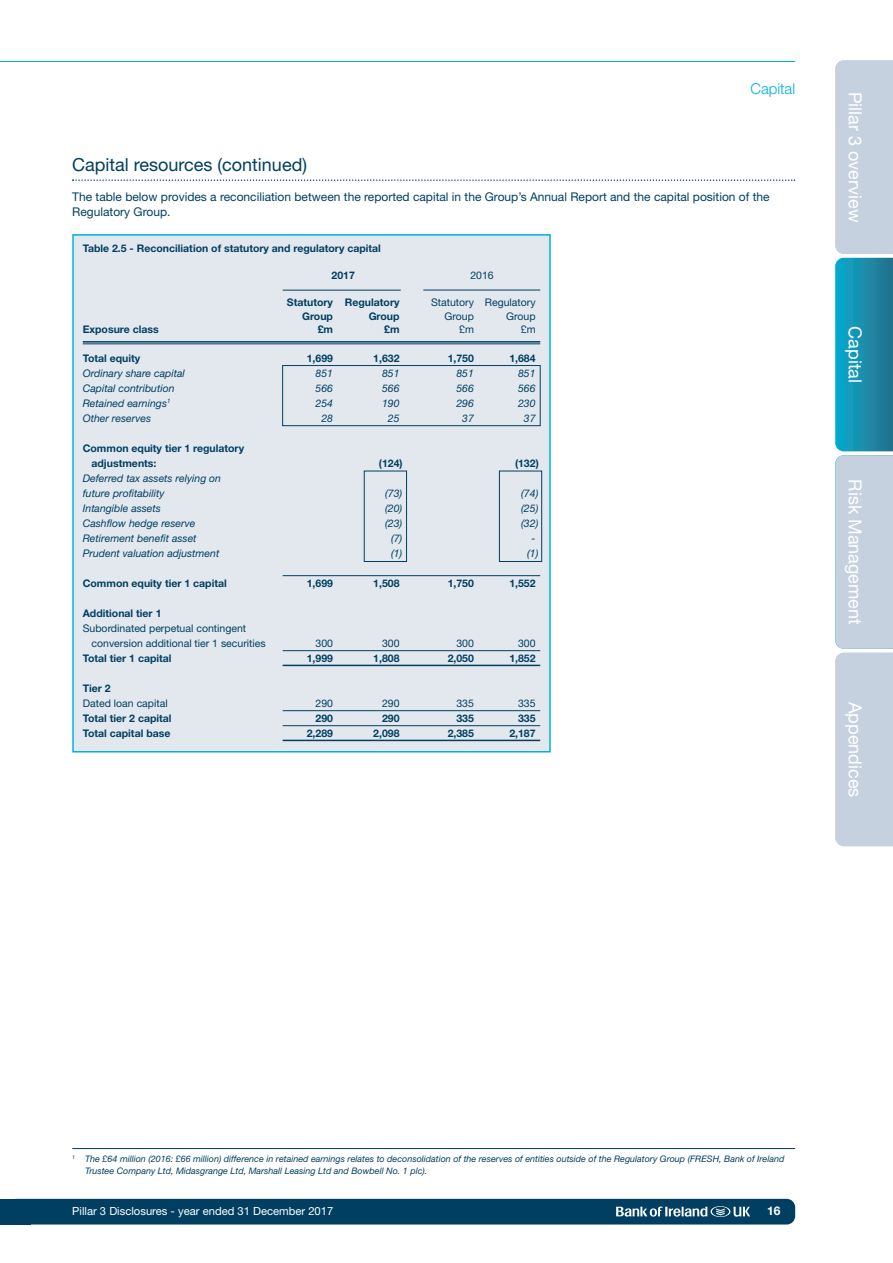
<style>
.page{position:relative;width:893px;height:1263px;background:#fff}
.page>*{position:absolute;margin:0;border:0;box-sizing:border-box;transform-origin:0 0}
.t1{font:18px "Helvetica Neue LT";color:#fff}
.t2{font:18px "Helvetica Neue LT";color:#003f61}
.t3{font:300 15px "Helvetica Neue LT";color:#00afdc}
.t4{font:12px/15px "Helvetica Neue LT";color:#003f61}
.t5{font:700 12px "Helvetica Neue LT";color:#fff}
.t6{font:11.25px "Helvetica Neue LT";color:#fff}
.t7{font:700 10.5px/15px "Helvetica Neue LT";color:#003f61}
.t8{font:italic 10.5px/15px "Helvetica Neue LT";color:#003f61}
.t9{font:10.5px/15px "Helvetica Neue LT";color:#003f61}
.t10{font:italic 9px/12px "Helvetica Neue LT";color:#003f61}
</style>
<div class="page">
<hr style="left:0;top:61px;width:795px;height:1px;background:#00afdc">
<div style="left:8px;top:1199px;width:787px;height:25px;background:#003f61;border-radius:9px"></div>
<div style="left:0;top:1199px;width:31px;height:25px;background:#003f61"></div>
<svg style="left:616px;top:1206px;width:134px;height:11px"></svg>
<svg style="left:72px;top:179px;width:723px;height:2px"></svg>
<div style="left:74px;top:236px;width:475px;height:515px;background:#e3e8ef"></div>
<div style="left:72px;top:234px;width:479px;height:518px;border:2px solid #00afdc"></div>
<hr style="left:283px;top:290px;width:118px;height:1px;background:#003f61">
<hr style="left:423px;top:290px;width:117px;height:1px;background:#003f61">
<hr style="left:83px;top:341px;width:457px;height:2px;background:#003f61">
<hr style="left:83px;top:344px;width:457px;height:1px;background:#003f61">
<hr style="left:283px;top:575px;width:257px;height:1px;background:#003f61">
<hr style="left:283px;top:650px;width:257px;height:1px;background:#003f61">
<hr style="left:283px;top:665px;width:257px;height:1px;background:#003f61">
<hr style="left:283px;top:710px;width:257px;height:1px;background:#003f61">
<hr style="left:283px;top:725px;width:257px;height:1px;background:#003f61">
<hr style="left:283px;top:740px;width:257px;height:1px;background:#003f61">
<div style="left:499px;top:471px;width:43px;height:91px;border:1px solid #003f61"></div>
<div style="left:364px;top:471px;width:43px;height:91px;border:1px solid #003f61"></div>
<div style="left:282px;top:365px;width:259px;height:61px;border:1px solid #003f61"></div>
<hr style="left:72px;top:1148px;width:723px;height:1px;background:#003f61">
<svg style="left:835px;top:60px;width:58px;height:786px;background:#9bc1d2"></svg>
<h2 class="t3" style="left:750px;top:83px;width:46px">Capital</h2>
<h1 class="t2" style="left:72px;top:158px;width:236px">Capital resources (continued)</h1>
<p class="t4" style="left:72px;top:190px;width:699px">The table below provides a reconciliation between the reported capital in the Group’s Annual Report and the capital position of the<br>Regulatory Group.</p>
<p class="t7" style="left:83px;top:242px;width:300px">Table 2.5 - Reconciliation of statutory and regulatory capital</p>
<p class="t7" style="left:332px;top:269px;width:25px">2017</p>
<p class="t9" style="left:470px;top:269px;width:25px">2016</p>
<p class="t7" style="left:287px;top:296px;width:114px">Statutory Regulatory</p>
<p class="t9" style="left:431px;top:296px;width:106px">Statutory Regulatory</p>
<p class="t7" style="left:302px;top:309px;width:32px">Group</p>
<p class="t7" style="left:369px;top:309px;width:32px">Group</p>
<p class="t9" style="left:445px;top:309px;width:31px">Group</p>
<p class="t9" style="left:506px;top:309px;width:31px">Group</p>
<p class="t7" style="left:83px;top:323px;width:78px">Exposure class</p>
<p class="t7" style="left:318px;top:323px;width:17px">£m</p>
<p class="t7" style="left:384px;top:323px;width:17px">£m</p>
<p class="t9" style="left:459px;top:323px;width:16px">£m</p>
<p class="t9" style="left:521px;top:323px;width:16px">£m</p>
<p class="t7" style="left:83px;top:351px;width:59px">Total equity</p>
<p class="t7" style="left:307px;top:351px;width:28px">1,699</p>
<p class="t7" style="left:373px;top:351px;width:28px">1,632</p>
<p class="t7" style="left:448px;top:351px;width:28px">1,750</p>
<p class="t7" style="left:509px;top:351px;width:28px">1,684</p>
<p class="t8" style="left:83px;top:366px;width:104px">Ordinary share capital</p>
<p class="t8" style="left:316px;top:366px;width:19px">851</p>
<p class="t8" style="left:382px;top:366px;width:19px">851</p>
<p class="t8" style="left:456px;top:366px;width:19px">851</p>
<p class="t8" style="left:518px;top:366px;width:19px">851</p>
<p class="t8" style="left:83px;top:381px;width:93px">Capital contribution</p>
<p class="t8" style="left:316px;top:381px;width:19px">566</p>
<p class="t8" style="left:382px;top:381px;width:19px">566</p>
<p class="t8" style="left:456px;top:381px;width:19px">566</p>
<p class="t8" style="left:518px;top:381px;width:19px">566</p>
<p class="t8" style="left:83px;top:396px;width:89px">Retained earnings<sup>1</sup></p>
<p class="t8" style="left:316px;top:396px;width:19px">254</p>
<p class="t8" style="left:382px;top:396px;width:19px">190</p>
<p class="t8" style="left:456px;top:396px;width:19px">296</p>
<p class="t8" style="left:518px;top:396px;width:19px">230</p>
<p class="t8" style="left:83px;top:411px;width:70px">Other reserves</p>
<p class="t8" style="left:321px;top:411px;width:13px">28</p>
<p class="t8" style="left:388px;top:411px;width:13px">25</p>
<p class="t8" style="left:462px;top:411px;width:13px">37</p>
<p class="t8" style="left:524px;top:411px;width:13px">37</p>
<p class="t7" style="left:92px;top:441px;width:154px;text-indent:-9px">Common equity tier 1 regulatory adjustments:</p>
<p class="t7" style="left:379px;top:456px;width:25px">(124)</p>
<p class="t7" style="left:515px;top:456px;width:25px">(132)</p>
<p class="t8" style="left:83px;top:471px;width:140px">Deferred tax assets relying on future profitability</p>
<p class="t8" style="left:385px;top:486px;width:19px">(73)</p>
<p class="t8" style="left:521px;top:486px;width:19px">(74)</p>
<p class="t8" style="left:83px;top:501px;width:80px">Intangible assets</p>
<p class="t8" style="left:385px;top:501px;width:19px">(20)</p>
<p class="t8" style="left:521px;top:501px;width:19px">(25)</p>
<p class="t8" style="left:83px;top:516px;width:114px">Cashflow hedge reserve</p>
<p class="t8" style="left:385px;top:516px;width:19px">(23)</p>
<p class="t8" style="left:521px;top:516px;width:19px">(32)</p>
<p class="t8" style="left:83px;top:531px;width:115px">Retirement benefit asset</p>
<p class="t8" style="left:391px;top:531px;width:13px">(7)</p>
<p class="t8" style="left:532px;top:531px;width:6px">-</p>
<p class="t8" style="left:83px;top:546px;width:138px">Prudent valuation adjustment</p>
<p class="t8" style="left:391px;top:546px;width:13px">(1)</p>
<p class="t8" style="left:527px;top:546px;width:13px">(1)</p>
<p class="t7" style="left:83px;top:576px;width:146px">Common equity tier 1 capital</p>
<p class="t7" style="left:307px;top:576px;width:28px">1,699</p>
<p class="t7" style="left:373px;top:576px;width:28px">1,508</p>
<p class="t7" style="left:448px;top:576px;width:28px">1,750</p>
<p class="t7" style="left:509px;top:576px;width:28px">1,552</p>
<p class="t7" style="left:83px;top:606px;width:80px">Additional tier 1</p>
<p class="t9" style="left:92px;top:621px;width:176px;text-indent:-9px">Subordinated perpetual contingent conversion additional tier 1 securities</p>
<p class="t9" style="left:316px;top:636px;width:19px">300</p>
<p class="t9" style="left:382px;top:636px;width:19px">300</p>
<p class="t9" style="left:456px;top:636px;width:19px">300</p>
<p class="t9" style="left:518px;top:636px;width:19px">300</p>
<p class="t7" style="left:83px;top:651px;width:90px">Total tier 1 capital</p>
<p class="t7" style="left:307px;top:651px;width:28px">1,999</p>
<p class="t7" style="left:373px;top:651px;width:28px">1,808</p>
<p class="t7" style="left:448px;top:651px;width:28px">2,050</p>
<p class="t7" style="left:509px;top:651px;width:28px">1,852</p>
<p class="t7" style="left:83px;top:681px;width:29px">Tier 2</p>
<p class="t9" style="left:83px;top:696px;width:86px">Dated loan capital</p>
<p class="t9" style="left:316px;top:696px;width:19px">290</p>
<p class="t9" style="left:382px;top:696px;width:19px">290</p>
<p class="t9" style="left:456px;top:696px;width:19px">335</p>
<p class="t9" style="left:518px;top:696px;width:19px">335</p>
<p class="t7" style="left:83px;top:711px;width:90px">Total tier 2 capital</p>
<p class="t7" style="left:316px;top:711px;width:19px">290</p>
<p class="t7" style="left:382px;top:711px;width:19px">290</p>
<p class="t7" style="left:456px;top:711px;width:19px">335</p>
<p class="t7" style="left:518px;top:711px;width:19px">335</p>
<p class="t7" style="left:83px;top:726px;width:89px">Total capital base</p>
<p class="t7" style="left:307px;top:726px;width:28px">2,289</p>
<p class="t7" style="left:373px;top:726px;width:28px">2,098</p>
<p class="t7" style="left:448px;top:726px;width:28px">2,385</p>
<p class="t7" style="left:509px;top:726px;width:28px">2,187</p>
<h1 class="t1" style="left:862px;top:92px;width:132px;rotate:90deg">Pillar 3 overview</h1>
<h1 class="t1" style="left:862px;top:326px;width:58px;rotate:90deg">Capital</h1>
<h1 class="t1" style="left:862px;top:479px;width:147px;rotate:90deg">Risk Management</h1>
<h1 class="t1" style="left:862px;top:701px;width:97px;rotate:90deg">Appendices</h1>
<p class="t10" style="left:85px;top:1153px;width:701px;text-indent:-13px"><sup>1</sup> The £64 million (2016: £66 million) difference in retained earnings relates to deconsolidation of the reserves of entities outside of the Regulatory Group (FRESH, Bank of Ireland<br>Trustee Company Ltd, Midasgrange Ltd, Marshall Leasing Ltd and Bowbell No. 1 plc).</p>
<p class="t6" style="left:72px;top:1206px;width:263px">Pillar 3 Disclosures - year ended 31 December 2017</p>
<p class="t5" style="left:767px;top:1206px;width:15px">16</p>
</div>
